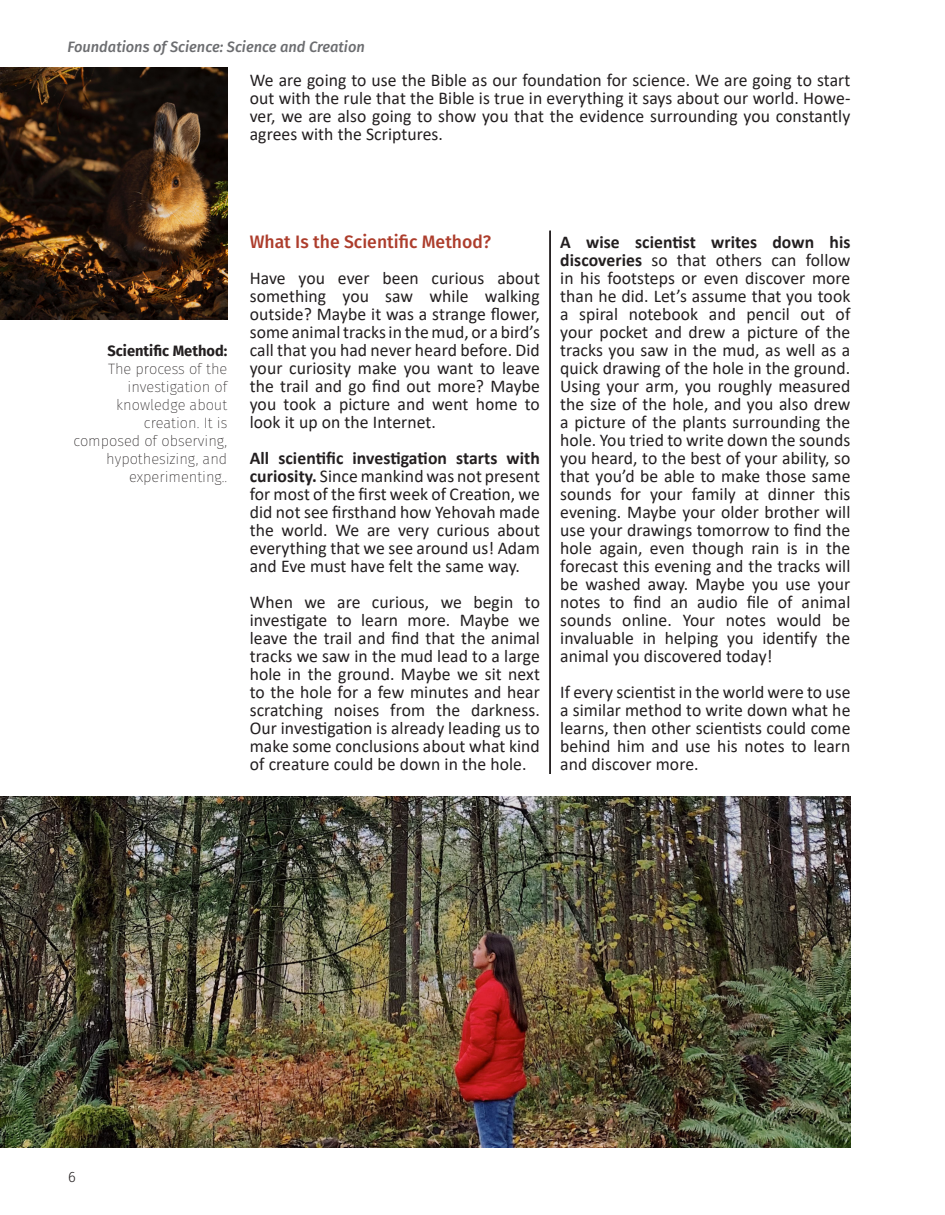
<style>
.page{position:relative;width:945px;height:1215px;background:#fff}
.page>*{position:absolute;margin:0;border:0;box-sizing:border-box;transform-origin:0 0}
.t1{font:18px/18px "Calibri";letter-spacing:.005em;color:#231f20;text-align:justify}
.t2{font:500 18px "Fira Sans";color:#ad3d2c}
.t3{font:200 15px/18px "Fira Sans";color:#231f20;text-align:right}
.t4{font:italic 500 15px "Fira Sans";color:#6c6d70}
.t5{font:700 15px "Fira Sans";color:#231f20}
.t6{font:300 15px "Fira Sans";color:#231f20}
.s1{font-weight:700}
</style>
<div class="page">
<hr style="left:549px;top:231px;width:2px;height:543px;background:#231f20">
<img style="left:0;top:68px;width:227px;height:252px">
<img style="left:0;top:797px;width:850px;height:351px">
<p class="t4" style="left:68px;top:35px;width:299px">Foundations of Science: Science and Creation</p>
<p class="t1" style="left:250px;top:70px;width:602px">We are going to use the Bible as our foundation for science. We are going to start out with the rule that the Bible is true in everything it says about our world. Howe&shy;ver, we are also going to show you that the evidence surrounding you constantly agrees with the Scriptures.</p>
<p class="t5" style="left:107px;top:338px;width:121px">Scientific Method:</p>
<p class="t3" style="left:73px;top:359px;width:155px">The process of the investigation of knowledge about creation. It is composed of observing, hypothesizing, and experimenting..</p>
<p class="t2" style="left:250px;top:227px;width:243px">What Is the Scientific Method?</p>
<p class="t1" style="left:250px;top:268px;width:292px">Have you ever been curious about something you saw while walking outside? Maybe it was a strange flower, some animal tracks in the mud, or a bird’s call that you had never heard before. Did your curiosity make you want to leave the trail and go find out more? Maybe you took a picture and went home to look it up on the Internet.</p>
<p class="t1" style="left:250px;top:448px;width:292px"><span class="s1">All scientific investigation starts with curiosity.</span> Since mankind was not present for most of the first week of Creation, we did not see firsthand how Yehovah made the world. We are very curious about everything that we see around us! Adam and Eve must have felt the same way.</p>
<p class="t1" style="left:250px;top:592px;width:292px">When we are curious, we begin to investigate to learn more. Maybe we leave the trail and find that the animal tracks we saw in the mud lead to a large hole in the ground. Maybe we sit next to the hole for a few minutes and hear scratching noises from the darkness.<br>Our investigation is already leading us to make some conclusions about what kind of creature could be down in the hole.</p>
<p class="t1" style="left:560px;top:232px;width:292px"><span class="s1">A wise scientist writes down his discoveries</span> so that others can follow in his footsteps or even discover more than he did. Let’s assume that you took a spiral notebook and pencil out of your pocket and drew a picture of the tracks you saw in the mud, as well as a quick drawing of the hole in the ground.<br>Using your arm, you roughly measured the size of the hole, and you also drew a picture of the plants surrounding the hole. You tried to write down the sounds you heard, to the best of your ability, so that you’d be able to make those same sounds for your family at dinner this evening. Maybe your older brother will use your drawings tomorrow to find the hole again, even though rain is in the forecast this evening and the tracks will be washed away. Maybe you use your notes to find an audio file of animal sounds online. Your notes would be invaluable in helping you identify the animal you discovered today!</p>
<p class="t1" style="left:560px;top:682px;width:292px">If every scientist in the world were to use a similar method to write down what he learns, then other scientists could come behind him and use his notes to learn and discover more.</p>
<p class="t6" style="left:68px;top:1166px;width:9px">6</p>
</div>
